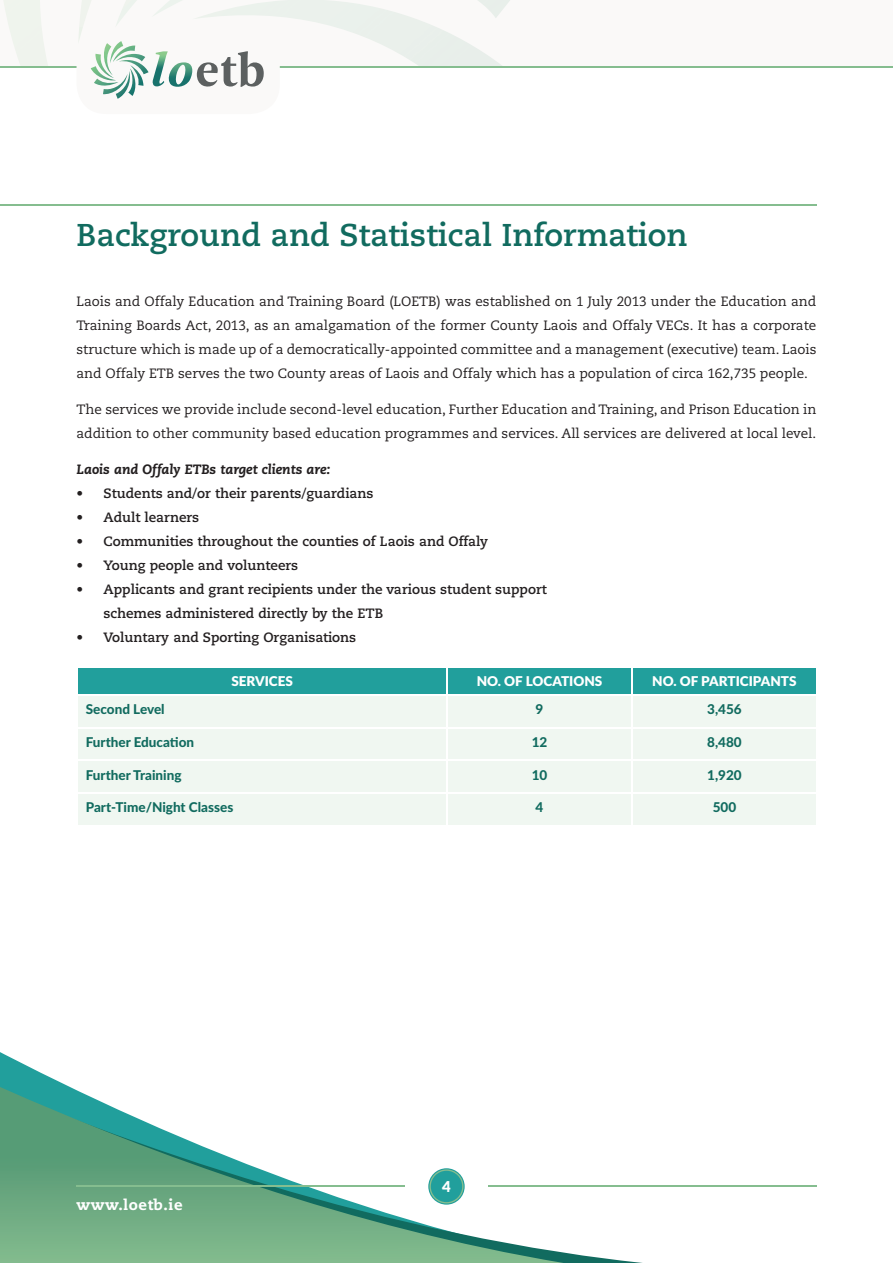
<style>
.page{position:relative;width:893px;height:1263px;background:#fff}
.page>*{position:absolute;margin:0;border:0;box-sizing:border-box;transform-origin:0 0}
.t1{font:700 31.5px "Caecilia LT Std";color:#116b5f}
.t2{font:900 15px "Lato";color:#fff}
.t3{font:800 14.85px "Caecilia LT Std";letter-spacing:.04em;color:#fff}
.t4{font:13.5px/24px "Caecilia LT Std";color:#231f20;text-align:justify}
.t5{font:700 13.5px/24px "Caecilia LT Std";color:#231f20}
.t6{font:800 13.5px "Lato";color:#116b5f}
.t7{font:900 13.5px "Lato";color:#fff}
.t8{font:italic 800 13.5px "Caecilia LT Std";color:#231f20}
</style>
<div class="page">
<svg style="left:0;top:1052px;width:817px;height:211px"></svg>
<svg style="left:0;top:1087px;width:564px;height:176px"></svg>
<div style="left:0;top:0;width:893px;height:66px;background:#faf9f8"></div>
<svg style="left:428px;top:1168px;width:37px;height:36px"></svg>
<svg style="left:429px;top:1169px;width:34px;height:34px"></svg>
<hr style="left:77px;top:1186px;width:328px;height:1px;background:#85bd8f">
<hr style="left:488px;top:1186px;width:328px;height:1px;background:#85bd8f">
<hr style="left:0;top:66px;width:893px;height:2px;background:#85bd8f">
<svg style="left:77px;top:27px;width:203px;height:72px"></svg>
<img style="left:152px;top:0;width:358px;height:66px">
<hr style="left:0;top:204px;width:816px;height:2px;background:#85bd8f">
<div style="left:78px;top:696px;width:738px;height:129px;background:#f0f7f1"></div>
<div style="left:78px;top:668px;width:738px;height:26px;background:#219f9c"></div>
<hr style="left:78px;top:727px;width:369px;height:1px;background:#fff">
<hr style="left:447px;top:727px;width:185px;height:1px;background:#fff">
<hr style="left:632px;top:727px;width:184px;height:1px;background:#fff">
<hr style="left:78px;top:759px;width:369px;height:2px;background:#fff">
<hr style="left:447px;top:759px;width:185px;height:2px;background:#fff">
<hr style="left:632px;top:759px;width:184px;height:2px;background:#fff">
<hr style="left:78px;top:792px;width:369px;height:2px;background:#fff">
<hr style="left:447px;top:792px;width:185px;height:2px;background:#fff">
<hr style="left:632px;top:792px;width:184px;height:2px;background:#fff">
<hr style="left:446px;top:667px;width:2px;height:27px;background:#fff">
<hr style="left:631px;top:667px;width:2px;height:27px;background:#fff">
<hr style="left:446px;top:695px;width:2px;height:32px;background:#fff">
<hr style="left:631px;top:695px;width:2px;height:32px;background:#fff">
<hr style="left:446px;top:728px;width:2px;height:31px;background:#fff">
<hr style="left:631px;top:728px;width:2px;height:31px;background:#fff">
<hr style="left:446px;top:761px;width:2px;height:31px;background:#fff">
<hr style="left:631px;top:761px;width:2px;height:31px;background:#fff">
<hr style="left:446px;top:794px;width:2px;height:31px;background:#fff">
<hr style="left:631px;top:794px;width:2px;height:31px;background:#fff">
<h1 class="t1" style="left:77px;top:217px;width:612px">Background and Statistical Information</h1>
<p class="t4" style="left:77px;top:290px;width:741px">Laois and Offaly Education and Training Board (LOETB) was established on 1 July 2013 under the Education and Training Boards Act, 2013, as an amalgamation of the former County Laois and Offaly VECs. It has a corporate structure which is made up of a democratically-appointed committee and a management (executive) team. Laois and Offaly ETB serves the two County areas of Laois and Offaly which has a population of circa 162,735 people.</p>
<p class="t4" style="left:77px;top:398px;width:741px">The services we provide include second-level education, Further Education and Training, and Prison Education in addition to other community based education programmes and services. All services are delivered at local level.</p>
<p class="t8" style="left:77px;top:461px;width:255px">Laois and Offaly ETBs target clients are:</p>
<p class="t5" style="left:77px;top:482px;width:299px">• Students and/or their parents/guardians</p>
<p class="t5" style="left:77px;top:506px;width:124px">• Adult learners</p>
<p class="t5" style="left:77px;top:530px;width:413px">• Communities throughout the counties of Laois and Offaly</p>
<p class="t5" style="left:77px;top:554px;width:223px">• Young people and volunteers</p>
<p class="t5" style="left:104px;top:578px;width:445px;text-indent:-27px">• Applicants and grant recipients under the various student support schemes administered directly by the ETB</p>
<p class="t5" style="left:77px;top:626px;width:281px">• Voluntary and Sporting Organisations</p>
<p class="t7" style="left:231px;top:671px;width:63px">SERVICES</p>
<p class="t7" style="left:477px;top:671px;width:127px">NO. OF LOCATIONS</p>
<p class="t7" style="left:652px;top:671px;width:146px">NO. OF PARTICIPANTS</p>
<p class="t6" style="left:86px;top:699px;width:80px">Second Level</p>
<p class="t6" style="left:536px;top:699px;width:9px">9</p>
<p class="t6" style="left:707px;top:699px;width:36px">3,456</p>
<p class="t6" style="left:86px;top:732px;width:110px">Further Education</p>
<p class="t6" style="left:532px;top:732px;width:17px">12</p>
<p class="t6" style="left:707px;top:732px;width:36px">8,480</p>
<p class="t6" style="left:86px;top:765px;width:97px">Further Training</p>
<p class="t6" style="left:532px;top:765px;width:17px">10</p>
<p class="t6" style="left:707px;top:765px;width:36px">1,920</p>
<p class="t6" style="left:86px;top:797px;width:149px">Part-Time/Night Classes</p>
<p class="t6" style="left:536px;top:797px;width:9px">4</p>
<p class="t6" style="left:713px;top:797px;width:25px">500</p>
<p class="t3" style="left:77px;top:1196px;width:108px">www.loetb.ie</p>
<p class="t2" style="left:442px;top:1175px;width:10px">4</p>
</div>
